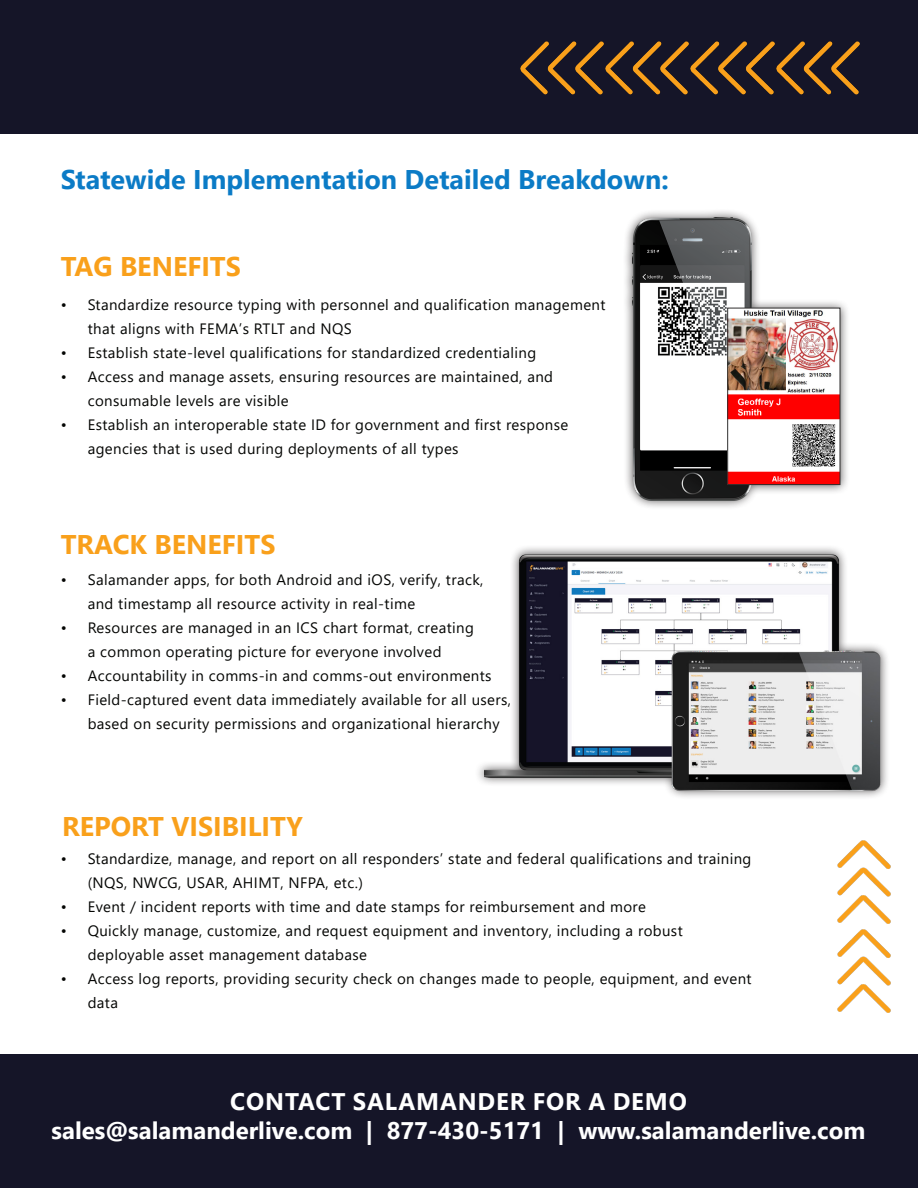
<style>
.page{position:relative;width:918px;height:1188px;background:#fff}
.page>*{position:absolute;margin:0;border:0;box-sizing:border-box;transform-origin:0 0}
.t1{font:700 27px "Segoe UI";color:#0b7bc6}
.t2{font:700 27px "Segoe UI";color:#f9a01b}
.t3{font:700 24px "Segoe UI";color:#fff}
.t4{font:700 24px "Segoe UI";letter-spacing:.035em;color:#fff}
.t5{font:15px/24px "Segoe UI";letter-spacing:.025em;color:#040503}
</style>
<div class="page">
<div style="left:0;top:1055px;width:918px;height:133px;background:#151528"></div>
<div style="left:623px;top:208px;width:227px;height:302px;background:#231f20;opacity:.75"></div>
<img style="left:632px;top:218px;width:119px;height:282px">
<img style="left:729px;top:310px;width:109px;height:173px">
<div style="left:727px;top:308px;width:113px;height:177px;border:1px solid #2f2e2e"></div>
<img style="left:484px;top:547px;width:362px;height:237px">
<img style="left:664px;top:643px;width:223px;height:154px">
<div style="left:0;top:0;width:918px;height:134px;background:#151528"></div>
<img style="left:837px;top:929px;width:54px;height:84px">
<img style="left:837px;top:840px;width:54px;height:84px">
<img style="left:691px;top:41px;width:83px;height:54px">
<img style="left:520px;top:41px;width:169px;height:54px">
<img style="left:776px;top:41px;width:84px;height:54px">
<p class="t1" style="left:61px;top:154px;width:609px">Statewide Implementation Detailed Breakdown:</p>
<p class="t2" style="left:61px;top:241px;width:182px">TAG BENEFITS</p>
<p class="t5" style="left:88px;top:291px;width:519px;text-indent:-27px">• Standardize resource typing with personnel and qualification management that aligns with FEMA’s RTLT and NQS</p>
<p class="t5" style="left:61px;top:339px;width:477px">• Establish state-level qualifications for standardized credentialing</p>
<p class="t5" style="left:88px;top:363px;width:467px;text-indent:-27px">• Access and manage assets, ensuring resources are maintained, and consumable levels are visible</p>
<p class="t5" style="left:88px;top:411px;width:482px;text-indent:-27px">• Establish an interoperable state ID for government and first response agencies that is used during deployments of all types</p>
<p class="t2" style="left:61px;top:519px;width:216px">TRACK BENEFITS</p>
<p class="t5" style="left:88px;top:567px;width:397px;text-indent:-27px">• Salamander apps, for both Android and iOS, verify, track, and timestamp all resource activity in real-time</p>
<p class="t5" style="left:61px;top:615px;width:415px;text-align:center">• Resources are managed in an ICS chart format, creating a common operating picture for everyone involved</p>
<p class="t5" style="left:61px;top:663px;width:432px">• Accountability in comms-in and comms-out environments</p>
<p class="t5" style="left:88px;top:687px;width:425px;text-indent:-27px">• Field-captured event data immediately available for all users, based on security permissions and organizational hierarchy</p>
<p class="t2" style="left:62px;top:801px;width:242px">REPORT VISIBILITY</p>
<p class="t5" style="left:88px;top:845px;width:665px;text-indent:-27px">• Standardize, manage, and report on all responders’ state and federal qualifications and training (NQS, NWCG, USAR, AHIMT, NFPA, etc.)</p>
<p class="t5" style="left:61px;top:893px;width:587px">• Event / incident reports with time and date stamps for reimbursement and more</p>
<p class="t5" style="left:88px;top:917px;width:597px;text-indent:-27px">• Quickly manage, customize, and request equipment and inventory, including a robust deployable asset management database</p>
<p class="t5" style="left:88px;top:965px;width:666px;text-indent:-27px">• Access log reports, providing security check on changes made to people, equipment, and event data</p>
<p class="t4" style="left:230px;top:1079px;width:458px">CONTACT SALAMANDER FOR A DEMO</p>
<p class="t3" style="left:52px;top:1108px;width:815px">sales@salamanderlive.com | 877-430-5171 | www.salamanderlive.com</p>
</div>
